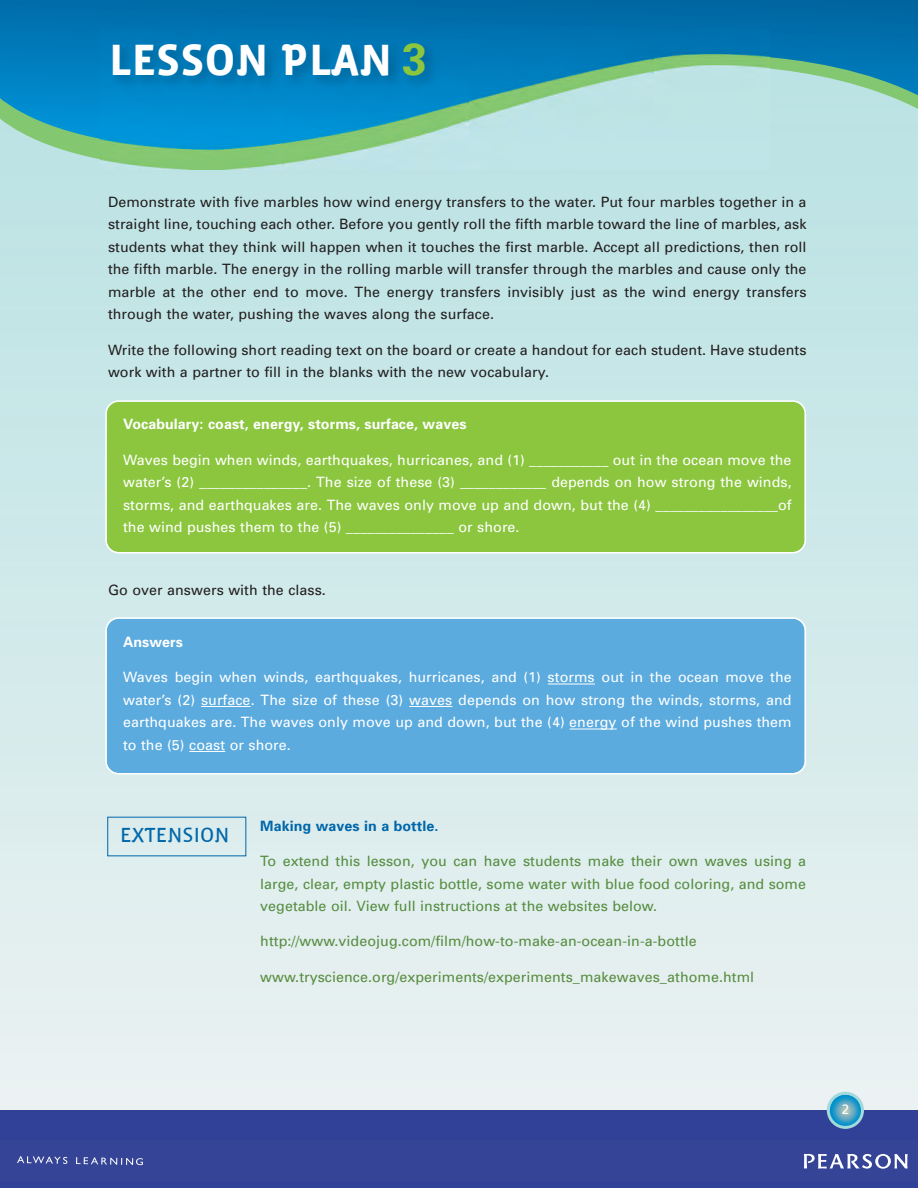
<style>
.page{position:relative;width:918px;height:1188px;background:#fff}
.page>*{position:absolute;margin:0;border:0;box-sizing:border-box;transform-origin:0 0}
.t1{font:700 45px "Vista Sans Alt";color:#fff}
.t2{font:21px "Vista Sans Alt Reg";letter-spacing:.005em;color:#0067aa}
.t3{font:14.25px/22.5px "Univers";letter-spacing:.005em;color:#231f20;text-align:justify}
.t4{font:14.25px/22.5px "Univers";letter-spacing:.005em;color:#fff;text-align:justify}
.t5{font:14.25px/22.5px "Univers";letter-spacing:.005em;color:#568d3f;text-align:justify}
.t6{font:700 14.25px "Univers";letter-spacing:.005em;color:#fff}
.t7{font:700 14.25px "Univers";letter-spacing:.005em;color:#0067aa}
.t8{font:13.5px "Frutiger";color:#fff}
.s1{font-family:"Univers";color:#8bc63e}
</style>
<div class="page">
<div style="left:0;top:1110px;width:918px;height:78px;background:#314197"></div>
<div style="left:1px;top:1140px;width:917px;height:42px;background:#354497"></div>
<svg style="left:804px;top:1154px;width:104px;height:15px"></svg>
<svg style="left:17px;top:1156px;width:126px;height:9px"></svg>
<svg style="left:0;top:0;width:918px;height:170px;fill:#006daa"></svg>
<svg style="left:0;top:45px;width:918px;height:104px"></svg>
<svg style="left:827px;top:1092px;width:37px;height:37px"></svg>
<img style="left:100px;top:29px;width:669px;height:183px">
<div style="left:105px;top:400px;width:701px;height:154px;background:#8bc63e"></div>
<div style="left:105px;top:617px;width:701px;height:158px;background:#5babdf"></div>
<hr style="left:548px;top:684px;width:47px;height:1px;background:#fff">
<hr style="left:201px;top:706px;width:50px;height:1px;background:#fff">
<hr style="left:409px;top:706px;width:43px;height:1px;background:#fff">
<hr style="left:570px;top:729px;width:47px;height:1px;background:#fff">
<hr style="left:189px;top:751px;width:36px;height:1px;background:#fff">
<h1 class="t1" style="left:109px;top:42px;width:320px">LESSON PLAN <span class="s1">3</span></h1>
<p class="t3" style="left:108px;top:192px;width:700px">Demonstrate with five marbles how wind energy transfers to the water. Put four marbles together in a straight line, touching each other. Before you gently roll the fifth marble toward the line of marbles, ask students what they think will happen when it touches the first marble. Accept all predictions, then roll the fifth marble. The energy in the rolling marble will transfer through the marbles and cause only the marble at the other end to move. The energy transfers invisibly just as the wind energy transfers through the water, pushing the waves along the surface.</p>
<p class="t3" style="left:108px;top:340px;width:700px">Write the following short reading text on the board or create a handout for each student. Have students work with a partner to fill in the blanks with the new vocabulary.</p>
<p class="t6" style="left:123px;top:419px;width:345px">Vocabulary: coast, energy, storms, surface, waves</p>
<p class="t4" style="left:123px;top:449px;width:670px">Waves begin when winds, earthquakes, hurricanes, and (1) ___________ out in the ocean move the water’s (2) _______________. The size of these (3) ____________ depends on how strong the winds, storms, and earthquakes are. The waves only move up and down, but the (4) _________________of the wind pushes them to the (5) _______________ or shore.</p>
<p class="t3" style="left:108px;top:580px;width:219px">Go over answers with the class.</p>
<p class="t6" style="left:123px;top:637px;width:61px">Answers</p>
<p class="t4" style="left:123px;top:667px;width:670px">Waves begin when winds, earthquakes, hurricanes, and (1) storms out in the ocean move the water’s (2) surface. The size of these (3) waves depends on how strong the winds, storms, and earthquakes are. The waves only move up and down, but the (4) energy of the wind pushes them to the (5) coast or shore.</p>
<h2 class="t2" style="left:120px;top:827px;width:111px">EXTENSION</h2>
<p class="t7" style="left:260px;top:820px;width:180px">Making waves in a bottle.</p>
<p class="t5" style="left:260px;top:851px;width:548px">To extend this lesson, you can have students make their own waves using a large, clear, empty plastic bottle, some water with blue food coloring, and some vegetable oil. View full instructions at the websites below.</p>
<p class="t5" style="left:260px;top:931px;width:438px">http://www.videojug.com/film/how-to-make-an-ocean-in-a-bottle</p>
<p class="t5" style="left:260px;top:967px;width:495px">www.tryscience.org/experiments/experiments_makewaves_athome.html</p>
<p class="t8" style="left:842px;top:1104px;width:9px">2</p>
</div>
